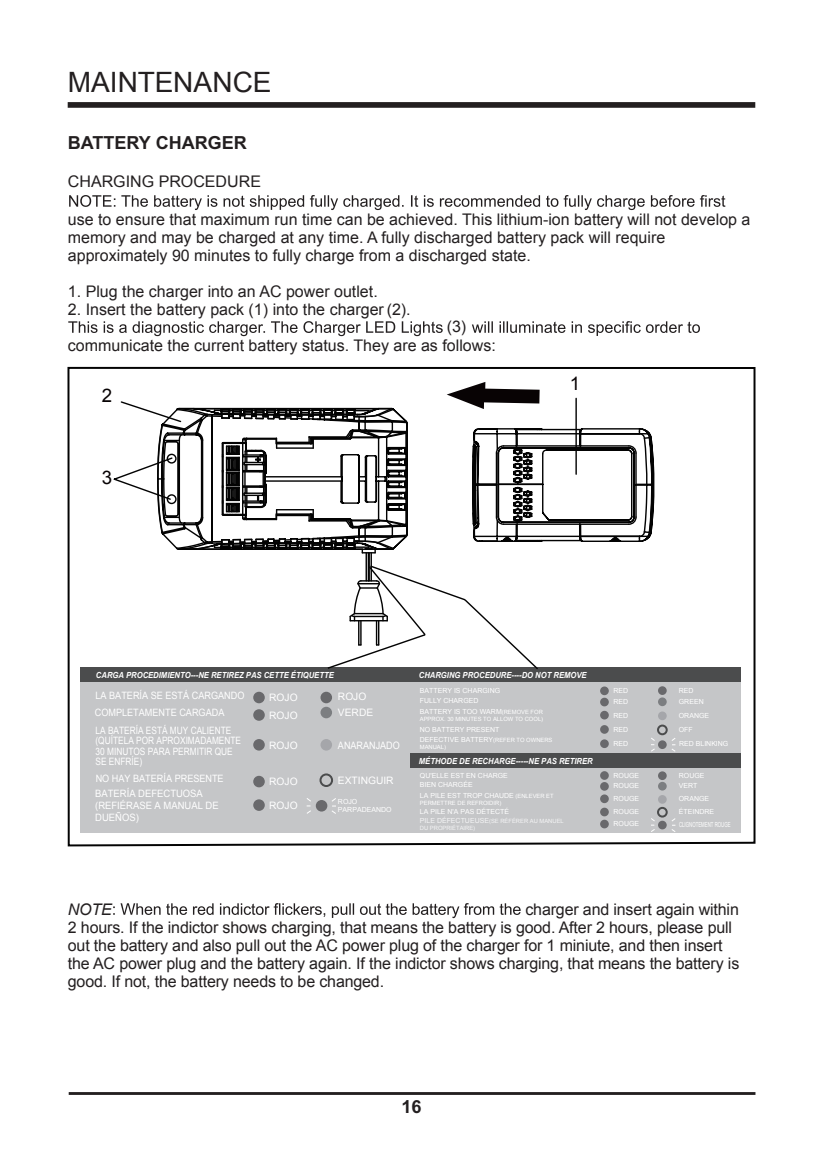
<style>
.page{position:relative;width:823px;height:1163px;background:#fff}
.page>*{position:absolute;margin:0;border:0;box-sizing:border-box;transform-origin:0 0}
.t1{font:28px "Arial";color:#231f20}
.t2{font:18.6px "Arial";color:#080304}
.t3{font:700 18px "Arial";color:#231f20}
.t4{font:16px/18px "Arial";color:#231f20}
.t5{font:italic 16px "Arial";color:#231f20}
.t6{font:10.2px/10.4px "Arial";color:#fff;scale:.82 1}
.t7{font:10.2px/16.8px "Arial";color:#fff;scale:.9 1}
.t8{font:10.2px/12.2px "Arial";color:#fff;scale:.93 1}
.t9{font:10.2px "Arial";color:#fff}
.t10{font:10.2px "Arial";color:#fff;scale:.88 1}
.t11{font:italic 700 8.4px "Arial";color:#fff;scale:.91 1}
.t12{font:7px/10.4px "Arial";color:#fff}
.t13{font:7px "Arial";color:#fff;scale:.62 1}
.t14{font:5.8px "Arial";color:#fff}
.t15{font:5.8px/7px "Arial";color:#f5f5f6}
.s1{font-size:5.8px}
.s2{font-size:7px}
</style>
<div class="page">
<hr style="left:69px;top:1091px;width:686px;height:3px;background:#231f20">
<div style="left:68px;top:102px;width:686px;height:6px;background:#231f20"></div>
<svg style="left:69px;top:195px;width:656px;height:15px"></svg>
<svg style="left:68px;top:321px;width:631px;height:15px"></svg>
<svg style="left:113px;top:903px;width:407px;height:15px"></svg>
<svg style="left:67px;top:366px;width:689px;height:481px"></svg>
<svg style="left:112px;top:397px;width:44px;height:104px"></svg>
<div style="left:80px;top:667px;width:660px;height:165px;background:#c5c6c8"></div>
<div style="left:80px;top:667px;width:660px;height:14px;background:#4b4c4d"></div>
<div style="left:410px;top:753px;width:330px;height:15px;background:#4b4c4d"></div>
<svg style="left:306px;top:798px;width:30px;height:16px"></svg>
<div style="left:253px;top:691px;width:11px;height:12px;background:#69696c;border-radius:50%"></div>
<svg style="left:599px;top:686px;width:9px;height:9px"></svg>
<div style="left:599px;top:771px;width:9px;height:8px;background:#69696c;border-radius:50%"></div>
<div style="left:599px;top:782px;width:9px;height:8px;background:#69696c;border-radius:50%"></div>
<svg style="left:599px;top:794px;width:9px;height:9px"></svg>
<svg style="left:599px;top:807px;width:9px;height:9px"></svg>
<svg style="left:599px;top:819px;width:9px;height:9px"></svg>
<svg style="left:649px;top:724px;width:27px;height:109px"></svg>
<div style="left:657px;top:711px;width:9px;height:9px;background:#a5a6aa;border-radius:50%"></div>
<div style="left:657px;top:795px;width:9px;height:8px;background:#a5a6aa;border-radius:50%"></div>
<div style="left:657px;top:697px;width:9px;height:9px;background:#7c7e81;border-radius:50%"></div>
<svg style="left:657px;top:781px;width:9px;height:9px"></svg>
<div style="left:657px;top:686px;width:9px;height:8px;background:#69696c;border-radius:50%"></div>
<div style="left:657px;top:771px;width:9px;height:9px;background:#69696c;border-radius:50%"></div>
<svg style="left:599px;top:697px;width:9px;height:9px"></svg>
<svg style="left:599px;top:710px;width:9px;height:9px"></svg>
<div style="left:599px;top:725px;width:9px;height:8px;background:#69696c;border-radius:50%"></div>
<svg style="left:599px;top:739px;width:9px;height:9px"></svg>
<div style="left:320px;top:691px;width:12px;height:12px;background:#69696c;border-radius:50%"></div>
<div style="left:320px;top:706px;width:12px;height:12px;background:#7c7e81;border-radius:50%"></div>
<div style="left:320px;top:739px;width:12px;height:11px;background:#a5a6aa;border-radius:50%"></div>
<div style="left:319px;top:773px;width:14px;height:13px;border:2px solid #4b4c4d;border-radius:50%"></div>
<div style="left:315px;top:799px;width:12px;height:12px;background:#69696c;border-radius:50%"></div>
<div style="left:253px;top:709px;width:11px;height:11px;background:#69696c;border-radius:50%"></div>
<div style="left:253px;top:739px;width:11px;height:11px;background:#69696c;border-radius:50%"></div>
<div style="left:253px;top:775px;width:11px;height:12px;background:#69696c;border-radius:50%"></div>
<div style="left:253px;top:799px;width:11px;height:11px;background:#69696c;border-radius:50%"></div>
<svg style="left:156px;top:382px;width:498px;height:287px"></svg>
<h1 class="t1" style="left:68px;top:67px;width:205px">MAINTENANCE</h1>
<p class="t3" style="left:68px;top:132px;width:180px">BATTERY CHARGER</p>
<p class="t4" style="left:68px;top:173px;width:194px">CHARGING PROCEDURE</p>
<p class="t4" style="left:68px;top:210px;width:683px">use to ensure that maximum run time can be achieved. This lithium-ion battery will not develop a memory and may be charged at any time. A fully discharged battery pack will require approximately 90 minutes to fully charge from a discharged state.</p>
<p class="t4" style="left:68px;top:282px;width:311px">1. Plug the charger into an AC power outlet.</p>
<p class="t4" style="left:68px;top:300px;width:344px">2. Insert the battery pack (1) into the charger (2).</p>
<p class="t4" style="left:68px;top:336px;width:429px">communicate the current battery status. They are as follows:</p>
<p class="t4" style="left:446px;top:317px;width:21px">(3)</p>
<p class="t2" style="left:102px;top:385px;width:12px">2</p>
<p class="t2" style="left:102px;top:467px;width:12px">3</p>
<p class="t2" style="left:569px;top:373px;width:12px">1</p>
<p class="t11" style="left:96px;top:670px;width:263px">CARGA PROCEDIMIENTO---NE RETIREZ PAS CETTE ÉTIQUETTE</p>
<p class="t11" style="left:418px;top:670px;width:185px">CHARGING PROCEDURE----DO NOT REMOVE</p>
<p class="t7" style="left:95px;top:687px;width:168px">LA BATERÍA SE ESTÁ CARGANDO<br>COMPLETAMENTE CARGADA</p>
<p class="t6" style="left:95px;top:724px;width:179px">LA BATERÍA ESTÁ MUY CALIENTE (QUÍTELA POR APROXIMADAMENTE<br>30 MINUTOS PARA PERMITIR QUE<br>SE ENFRÍE)</p>
<p class="t7" style="left:96px;top:769px;width:144px">NO HAY BATERÍA PRESENTE</p>
<p class="t8" style="left:95px;top:787px;width:134px">BATERÍA DEFECTUOSA (REFIÉRASE A MANUAL DE<br>DUEÑOS)</p>
<p class="t9" style="left:269px;top:691px;width:30px">ROJO</p>
<p class="t9" style="left:338px;top:691px;width:30px">ROJO</p>
<p class="t9" style="left:269px;top:709px;width:30px">ROJO</p>
<p class="t9" style="left:269px;top:739px;width:30px">ROJO</p>
<p class="t9" style="left:269px;top:775px;width:30px">ROJO</p>
<p class="t9" style="left:269px;top:800px;width:30px">ROJO</p>
<p class="t12" style="left:338px;top:797px;width:55px;line-height:8.4px">ROJO<br>PARPADEANDO</p>
<p class="t9" style="left:338px;top:707px;width:37px">VERDE</p>
<p class="t10" style="left:338px;top:739px;width:72px">ANARANJADO</p>
<p class="t9" style="left:338px;top:774px;width:57px">EXTINGUIR</p>
<p class="t12" style="left:419px;top:685px;width:124px">BATTERY IS CHARGING<br>FULLY CHARGED<br>BATTERY IS TOO WARM<span class="s1">(REMOVE FOR</span></p>
<p class="t14" style="left:419px;top:716px;width:125px">APPROX. 30 MINUTES TO ALLOW TO COOL)</p>
<p class="t12" style="left:419px;top:724px;width:134px">NO BATTERY PRESENT<br>DEFECTIVE BATTERY<span class="s1">(REFER TO OWNERS</span></p>
<p class="t14" style="left:419px;top:743px;width:28px">MANUAL)</p>
<p class="t11" style="left:418px;top:756px;width:192px">MÉTHODE DE RECHARGE-----NE PAS RETIRER</p>
<p class="t12" style="left:419px;top:770px;width:89px;line-height:9.6px">QU'ELLE EST EN CHARGE<br>BIEN CHARGÉE</p>
<p class="t12" style="left:419px;top:790px;width:135px">LA PILE EST TROP CHAUDE <span class="s1">(ENLEVER ET</span></p>
<p class="t14" style="left:419px;top:799px;width:83px">PERMETTRE DE REFROIDIR)</p>
<p class="t15" style="left:419px;top:817px;width:145px"><span class="s2">PILE DÉFECTUEUSE</span>(SE RÉFÉRER AU MANUEL<br>DU PROPRIÉTAIRE)</p>
<p class="t12" style="left:419px;top:806px;width:91px">LA PILE N'A PAS DÉTECTÉ</p>
<p class="t12" style="left:613px;top:685px;width:16px">RED<br>RED</p>
<p class="t12" style="left:613px;top:708px;width:16px;line-height:14px;text-align:justify">RED RED RED</p>
<p class="t12" style="left:613px;top:770px;width:27px">ROUGE<br>ROUGE</p>
<p class="t12" style="left:613px;top:792px;width:27px;line-height:13px">ROUGE<br>ROUGE</p>
<p class="t12" style="left:613px;top:818px;width:27px">ROUGE</p>
<p class="t12" style="left:678px;top:685px;width:26px">RED<br>GREEN</p>
<p class="t12" style="left:678px;top:708px;width:51px;line-height:14.2px">ORANGE<br>OFF<br>RED BLINKING</p>
<p class="t12" style="left:678px;top:770px;width:27px">ROUGE<br>VERT</p>
<p class="t12" style="left:678px;top:792px;width:37px;line-height:13px">ORANGE<br>ÉTEINDRE</p>
<p class="t13" style="left:678px;top:820px;width:85px">CLIGNOTEMENT ROUGE</p>
<p class="t5" style="left:68px;top:900px;width:45px">NOTE</p>
<p class="t4" style="left:68px;top:900px;width:672px;text-indent:457px">charger and insert again within 2 hours. If the indictor shows charging, that means the battery is good. After 2 hours, please pull out the battery and also pull out the AC power plug of the charger for 1 miniute, and then insert the AC power plug and the battery again. If the indictor shows charging, that means the battery is good. If not, the battery needs to be changed.</p>
<p class="t3" style="left:401px;top:1096px;width:22px">16</p>
</div>
